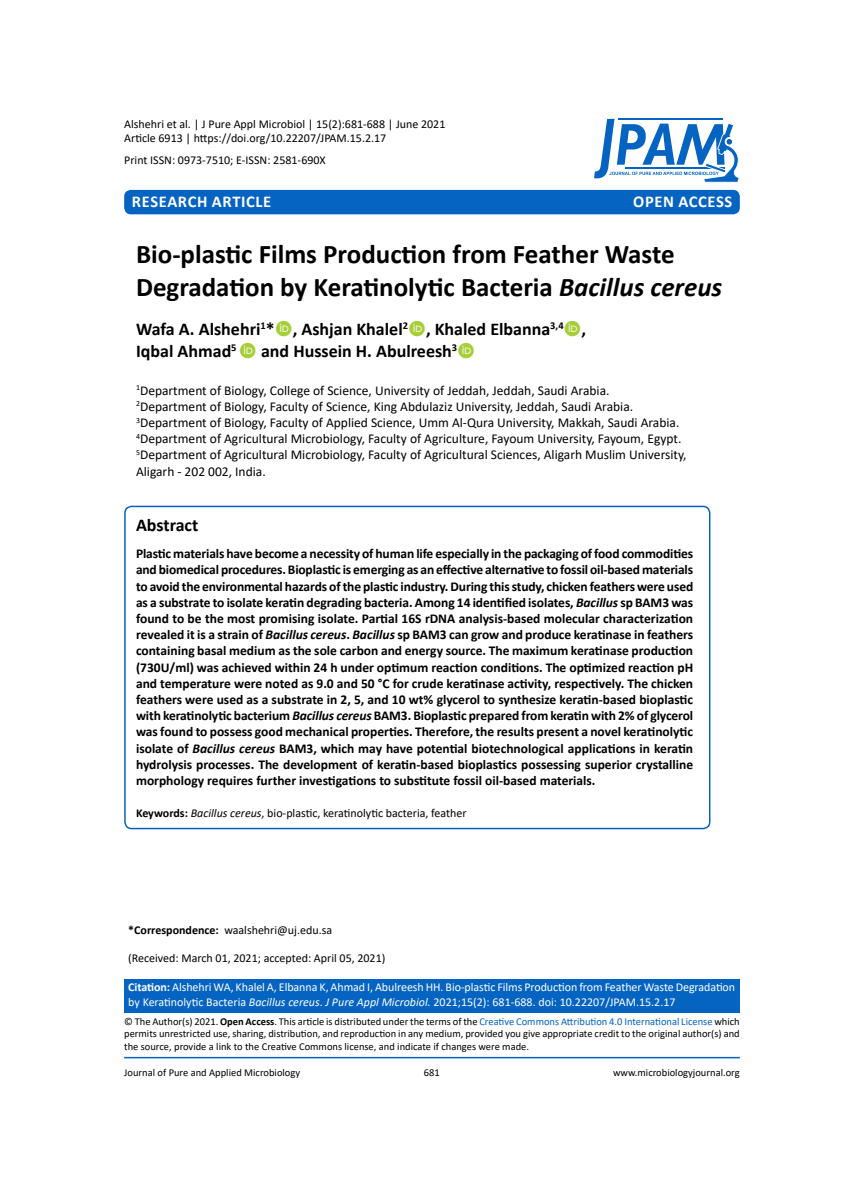
<style>
.page{position:relative;width:864px;height:1188px;background:#fff}
.page>*{position:absolute;margin:0;border:0;box-sizing:border-box;transform-origin:0 0}
.t1{font:700 27px/32.4px "Calibri";color:#000}
.t2{font:700 18px/21.6px "Calibri";color:#000}
.t3{font:700 16.5px "Calibri";letter-spacing:.04em;color:#fff}
.t4{font:700 13.5px/16.2px "Calibri";color:#000;text-align:justify}
.t5{font:13.5px/16.2px "Calibri";color:#000}
.t6{font:12px/14.4px "Calibri";color:#000}
.t7{font:12px/14.4px "Calibri";letter-spacing:-.005em;color:#fff}
.t8{font:10.5px/12.6px "Calibri";color:#000;text-align:justify}
.s1{font-style:italic}
.s2{font-weight:700}
.s3{color:#0563c1}
</style>
<div class="page">
<div style="left:124px;top:979px;width:616px;height:33px;background:#0563c1"></div>
<hr style="left:124px;top:1057px;width:616px;height:1px;background:#0563c1">
<div style="left:124px;top:190px;width:616px;height:24px;background:#0563c1;border-radius:7px"></div>
<svg style="left:594px;top:119px;width:145px;height:64px"></svg>
<div style="left:124px;top:506px;width:586px;height:323px;border:2px solid #0563c1;border-radius:7px"></div>
<p class="t6" style="left:124px;top:116px;width:323px">Alshehri et al. | J Pure Appl Microbiol | 15(2):681-688 | June 2021<br>Article 6913 | https://doi.org/10.22207/JPAM.15.2.17</p>
<p class="t6" style="left:124px;top:152px;width:203px">Print ISSN: 0973-7510; E-ISSN: 2581-690X</p>
<p class="t3" style="left:132px;top:189px;width:141px">Research Article</p>
<p class="t3" style="left:633px;top:189px;width:84px">OPEN ACCESS</p>
<h1 class="t1" style="left:136px;top:238px;width:588px">Bio-plastic Films Production from Feather Waste<br>Degradation by Keratinolytic Bacteria <span class="s1">Bacillus cereus</span></h1>
<h2 class="t2" style="left:136px;top:318px;width:452px">Wafa A. Alshehri<sup>1</sup>* , Ashjan Khalel<sup>2</sup> , Khaled Elbanna<sup>3,4</sup> ,<br>Iqbal Ahmad<sup>5</sup></h2>
<h2 class="t2" style="left:261px;top:340px;width:198px">and Hussein H. Abulreesh<sup>3</sup></h2>
<p class="t5" style="left:136px;top:382px;width:552px"><sup>1</sup>Department of Biology, College of Science, University of Jeddah, Jeddah, Saudi Arabia.<br><sup>2</sup>Department of Biology, Faculty of Science, King Abdulaziz University, Jeddah, Saudi Arabia.<br><sup>3</sup>Department of Biology, Faculty of Applied Science, Umm Al-Qura University, Makkah, Saudi Arabia.<br><sup>4</sup>Department of Agricultural Microbiology, Faculty of Agriculture, Fayoum University, Fayoum, Egypt.<br><sup>5</sup>Department of Agricultural Microbiology, Faculty of Agricultural Sciences, Aligarh Muslim University, Aligarh - 202 002, India.</p>
<h2 class="t2" style="left:136px;top:514px;width:64px">Abstract</h2>
<p class="t4" style="left:136px;top:545px;width:559px">Plastic materials have become a necessity of human life especially in the packaging of food commodities and biomedical procedures. Bioplastic is emerging as an effective alternative to fossil oil-based materials to avoid the environmental hazards of the plastic industry. During this study, chicken feathers were used as a substrate to isolate keratin degrading bacteria. Among 14 identified isolates, <span class="s1">Bacillus</span> sp BAM3 was found to be the most promising isolate. Partial 16S rDNA analysis-based molecular characterization revealed it is a strain of <span class="s1">Bacillus cereus</span>. <span class="s1">Bacillus</span> sp BAM3 can grow and produce keratinase in feathers containing basal medium as the sole carbon and energy source. The maximum keratinase production (730U/ml) was achieved within 24 h under optimum reaction conditions. The optimized reaction pH and temperature were noted as 9.0 and 50 °C for crude keratinase activity, respectively. The chicken feathers were used as a substrate in 2, 5, and 10 wt% glycerol to synthesize keratin-based bioplastic with keratinolytic bacterium <span class="s1">Bacillus cereus</span> BAM3. Bioplastic prepared from keratin with 2% of glycerol was found to possess good mechanical properties. Therefore, the results present a novel keratinolytic isolate of <span class="s1">Bacillus cereus</span> BAM3, which may have potential biotechnological applications in keratin hydrolysis processes. The development of keratin-based bioplastics possessing superior crystalline morphology requires further investigations to substitute fossil oil-based materials.</p>
<p class="t6" style="left:136px;top:806px;width:332px"><span class="s2">Keywords:</span> <span class="s1">Bacillus cereus</span>, bio-plastic, keratinolytic bacteria, feather</p>
<p class="t6" style="left:128px;top:922px;width:205px"><span class="s2">*Correspondence:</span> waalshehri@uj.edu.sa</p>
<p class="t6" style="left:128px;top:951px;width:259px">(Received: March 01, 2021; accepted: April 05, 2021)</p>
<p class="t7" style="left:128px;top:980px;width:608px"><span class="s2">Citation:</span> Alshehri WA, Khalel A, Elbanna K, Ahmad I, Abulreesh HH. Bio-plastic Films Production from Feather Waste Degradation by Keratinolytic Bacteria <span class="s1">Bacillus cereus</span>. <span class="s1">J Pure Appl Microbiol.</span> 2021;15(2): 681-688. doi: 10.22207/JPAM.15.2.17</p>
<p class="t8" style="left:124px;top:1015px;width:617px">© The Author(s) 2021. <span class="s2">Open Access</span>. This article is distributed under the terms of the <span class="s3">Creative Commons Attribution 4.0 International License</span> which permits unrestricted use, sharing, distribution, and reproduction in any medium, provided you give appropriate credit to the original author(s) and the source, provide a link to the Creative Commons license, and indicate if changes were made.</p>
<p class="t8" style="left:124px;top:1066px;width:177px">Journal of Pure and Applied Microbiology</p>
<p class="t8" style="left:424px;top:1066px;width:17px">681</p>
<p class="t8" style="left:613px;top:1066px;width:128px">www.microbiologyjournal.org</p>
</div>
